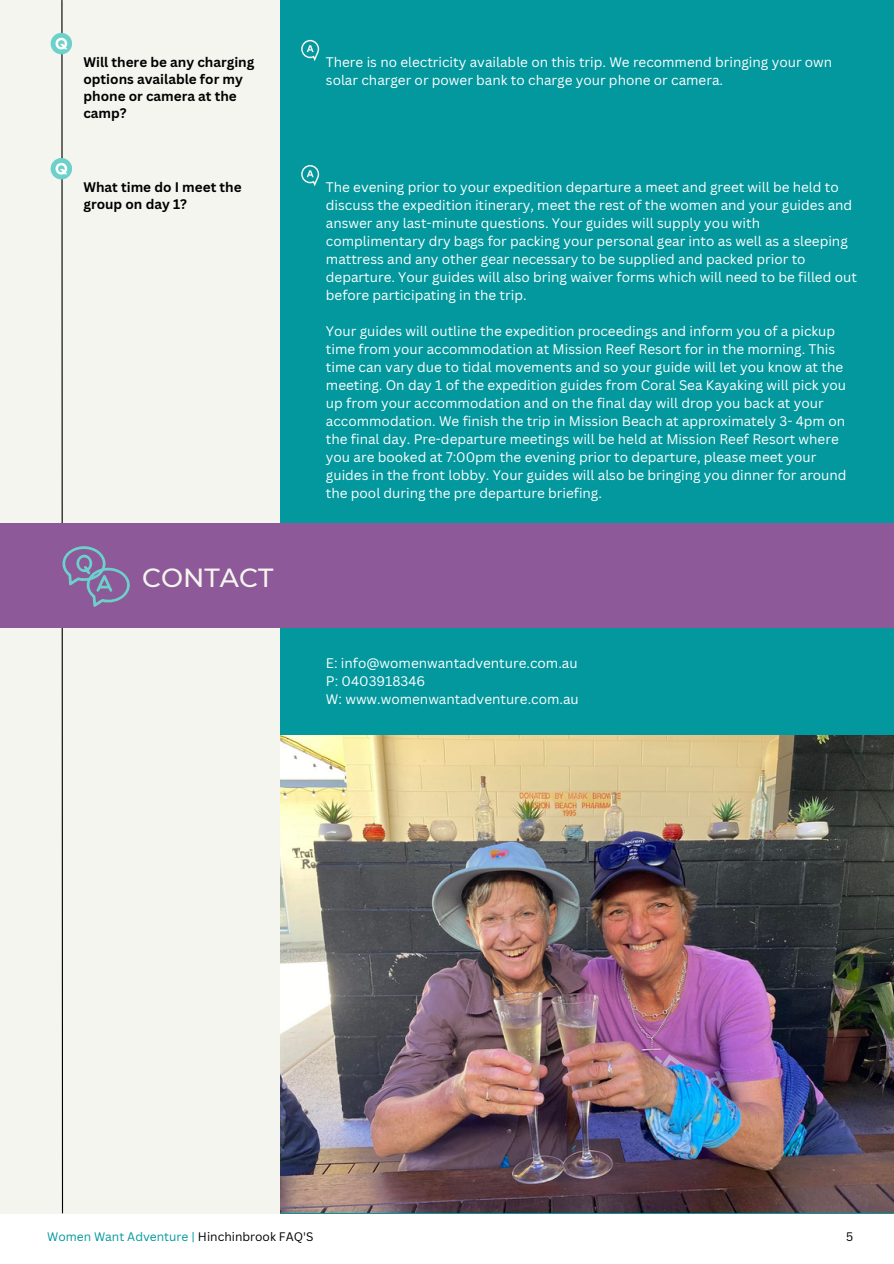
<style>
.page{position:relative;width:894px;height:1264px;background:#fff}
.page>*{position:absolute;margin:0;border:0;box-sizing:border-box;transform-origin:0 0}
.t1{font:500 26.25px "Montserrat";color:#f5f5ef}
.t2{font:13.5px/18px "Canva Sans";color:#fff}
.t3{font:700 13.5px/17px "Canva Sans";color:#000}
.t4{font:12px "Canva Sans";color:#03989e}
.t5{font:12px "Canva Sans";color:#000}
.s1{color:#000}
</style>
<div class="page">
<div style="left:0;top:0;width:280px;height:1213px;background:#f5f5ef"></div>
<div style="left:281px;top:0;width:612px;height:1213px;background:#03989e"></div>
<svg style="left:301px;top:40px;width:18px;height:21px"></svg>
<div style="left:0;top:523px;width:893px;height:105px;background:#8e5998"></div>
<img style="left:281px;top:735px;width:612px;height:477px">
<svg style="left:51px;top:0;width:79px;height:1214px"></svg>
<svg style="left:301px;top:165px;width:18px;height:21px"></svg>
<p class="t3" style="left:83px;top:54px;width:172px">Will there be any charging options available for my phone or camera at the camp?</p>
<p class="t2" style="left:326px;top:52px;width:507px">There is no electricity available on this trip. We recommend bringing your own solar charger or power bank to charge your phone or camera.</p>
<p class="t3" style="left:83px;top:179px;width:160px">What time do I meet the group on day 1?</p>
<p class="t2" style="left:326px;top:177px;width:532px">The evening prior to your expedition departure a meet and greet will be held to discuss the expedition itinerary, meet the rest of the women and your guides and answer any last-minute questions. Your guides will supply you with complimentary dry bags for packing your personal gear into as well as a sleeping mattress and any other gear necessary to be supplied and packed prior to departure. Your guides will also bring waiver forms which will need to be filled out before participating in the trip.</p>
<p class="t2" style="left:326px;top:321px;width:522px">Your guides will outline the expedition proceedings and inform you of a pickup time from your accommodation at Mission Reef Resort for in the morning. This time can vary due to tidal movements and so your guide will let you know at the meeting. On day 1 of the expedition guides from Coral Sea Kayaking will pick you up from your accommodation and on the final day will drop you back at your accommodation. We finish the trip in Mission Beach at approximately 3- 4pm on the final day. Pre-departure meetings will be held at Mission Reef Resort where you are booked at 7:00pm the evening prior to departure, please meet your guides in the front lobby. Your guides will also be bringing you dinner for around the pool during the pre departure briefing.</p>
<p class="t1" style="left:142px;top:562px;width:132px">CONTACT</p>
<p class="t2" style="left:326px;top:653px;width:253px">E: info@womenwantadventure.com.au</p>
<p class="t2" style="left:326px;top:671px;width:101px">P: 0403918346</p>
<p class="t2" style="left:326px;top:689px;width:254px">W: www.womenwantadventure.com.au</p>
<p class="t4" style="left:47px;top:1227px;width:268px">Women Want Adventure | <span class="s1">Hinchinbrook FAQ'S</span></p>
<p class="t5" style="left:845px;top:1227px;width:9px">5</p>
</div>
